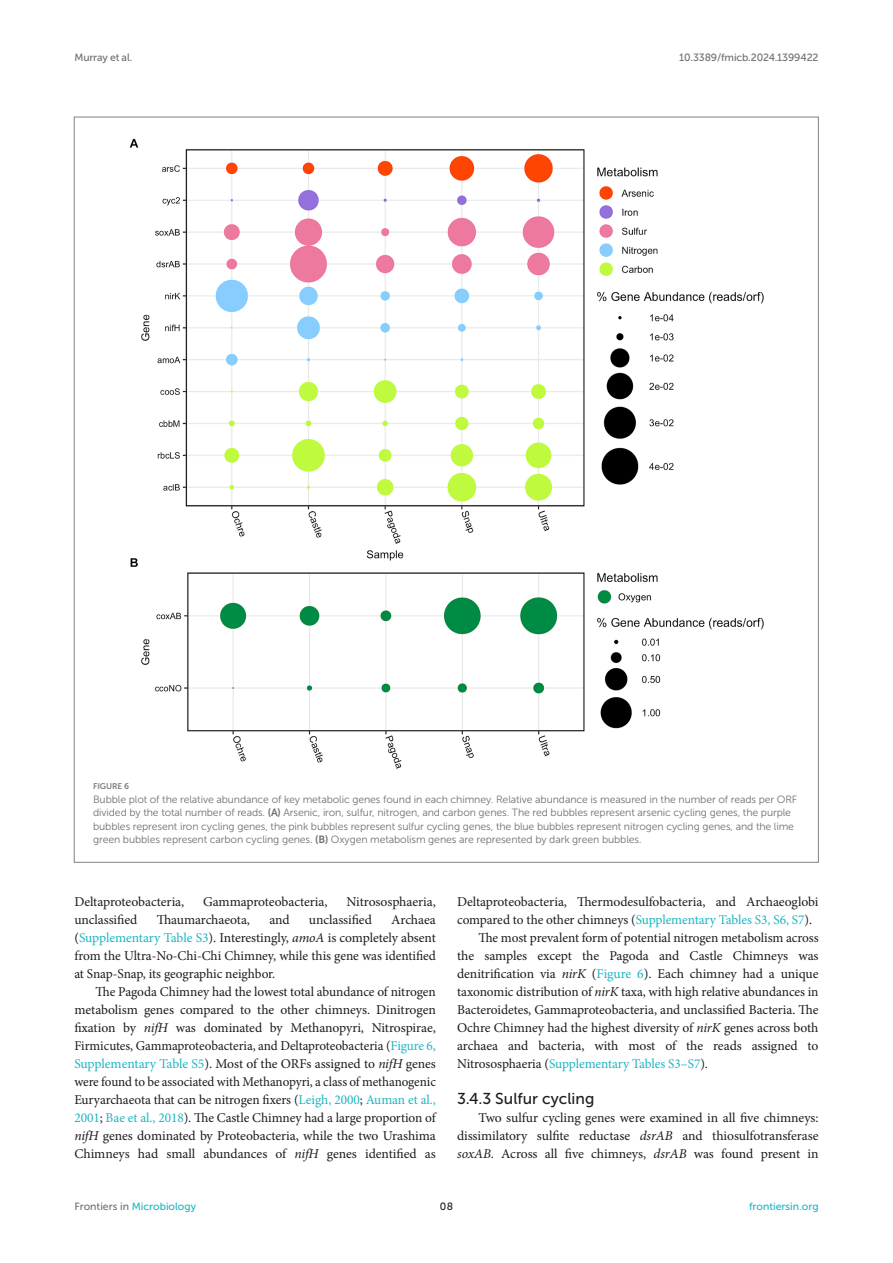
<style>
.page{position:relative;width:893px;height:1263px;background:#fff}
.page>*{position:absolute;margin:0;border:0;box-sizing:border-box;transform-origin:0 0}
.HEAD_3{font:15.75px "Museo Sans 500";color:#1b1c1b}
.TEXT{font:13.5px/18px "Minion Pro";letter-spacing:-.005em;color:#1b1c1b;text-align:justify}
.TEXT_FLUSH{font:13.5px/18px "Minion Pro";letter-spacing:-.005em;color:#1b1c1b;text-align:justify}
.FIG_LEG{font:10.5px/13.5px "Museo Sans 300";letter-spacing:-.01em;color:#706f70}
.t1{font:10.5px "Museo Sans 500";color:#1db5c3}
.t2{font:10.5px "Museo Sans 500";letter-spacing:-.015em;color:#706f70}
.t3{font:10.5px "Museo Sans 500";color:#1b1c1b}
.FIG_HD{font:8.25px "Museo Sans 700";letter-spacing:-.01em;color:#7e7f7f}
.s1{font-family:"Museo Sans 700"}
.s2{color:#1db5c3}
.s3{font-style:italic}
.s4{color:#706f70}
</style>
<div class="page">
<img style="left:129px;top:138px;width:635px;height:631px">
<p class="t2" style="left:74px;top:51px;width:59px">Murray et al.</p>
<p class="t2" style="left:679px;top:51px;width:141px">10.3389/fmicb.2024.1399422</p>
<p class="FIG_HD" style="left:93px;top:782px;width:37px">FIGURE 6</p>
<p class="FIG_LEG" style="left:93px;top:792px;width:706px">Bubble plot of the relative abundance of key metabolic genes found in each chimney. Relative abundance is measured in the number of reads per ORF divided by the total number of reads. <span class="s1">(A)</span> Arsenic, iron, sulfur, nitrogen, and carbon genes. The red bubbles represent arsenic cycling genes, the purple bubbles represent iron cycling genes, the pink bubbles represent sulfur cycling genes, the blue bubbles represent nitrogen cycling genes, and the lime green bubbles represent carbon cycling genes. <span class="s1">(B)</span> Oxygen metabolism genes are represented by dark green bubbles.</p>
<p class="TEXT_FLUSH" style="left:74px;top:893px;width:111px">Deltaproteobacteria,</p>
<p class="TEXT_FLUSH" style="left:203px;top:893px;width:126px">Gammaproteobacteria,</p>
<p class="TEXT_FLUSH" style="left:346px;top:893px;width:91px">Nitrososphaeria,</p>
<p class="TEXT_FLUSH" style="left:74px;top:911px;width:65px">unclassified</p>
<p class="TEXT_FLUSH" style="left:157px;top:911px;width:95px">Thaumarchaeota,</p>
<p class="TEXT_FLUSH" style="left:269px;top:911px;width:22px">and</p>
<p class="TEXT_FLUSH" style="left:309px;top:911px;width:65px">unclassified</p>
<p class="TEXT_FLUSH" style="left:74px;top:911px;width:363px;text-indent:317px">Archaea (<span class="s2">Supplementary Table S3</span>). Interestingly, <span class="s3">amoA</span> is completely absent from the Ultra-No-Chi-Chi Chimney, while this gene was identified at Snap-Snap, its geographic neighbor.</p>
<p class="TEXT" style="left:74px;top:983px;width:363px;text-indent:21px">The Pagoda Chimney had the lowest total abundance of nitrogen metabolism genes compared to the other chimneys. Dinitrogen fixation by <span class="s3">nifH</span> was dominated by Methanopyri, Nitrospirae, Firmicutes, Gammaproteobacteria, and Deltaproteobacteria (<span class="s2">Figure 6, Supplementary Table S5</span>). Most of the ORFs assigned to <span class="s3">nifH</span> genes were found to be associated with Methanopyri, a class of methanogenic Euryarchaeota that can be nitrogen fixers (<span class="s2">Leigh, 2000</span>; <span class="s2">Auman et al., 2001</span>; <span class="s2">Bae et al., 2018</span>). The Castle Chimney had a large proportion of <span class="s3">nifH</span> genes dominated by Proteobacteria, while the two Urashima Chimneys had small abundances of <span class="s3">nifH</span> genes identified as</p>
<p class="TEXT" style="left:457px;top:893px;width:363px">Deltaproteobacteria, Thermodesulfobacteria, and Archaeoglobi compared to the other chimneys (<span class="s2">Supplementary Tables S3, S6, S7</span>).</p>
<p class="TEXT" style="left:457px;top:929px;width:363px;text-indent:21px">The most prevalent form of potential nitrogen metabolism across the samples except the Pagoda and Castle Chimneys was denitrification via <span class="s3">nirK</span> (<span class="s2">Figure 6</span>). Each chimney had a unique taxonomic distribution of <span class="s3">nirK</span> taxa, with high relative abundances in Bacteroidetes, Gammaproteobacteria, and unclassified Bacteria. The Ochre Chimney had the highest diversity of <span class="s3">nirK</span> genes across both archaea and bacteria, with most of the reads assigned to Nitrososphaeria (<span class="s2">Supplementary Tables S3–S7</span>).</p>
<p class="HEAD_3" style="left:457px;top:1090px;width:139px">3.4.3 Sulfur cycling</p>
<p class="TEXT_FLUSH" style="left:457px;top:1109px;width:363px;text-indent:21px">Two sulfur cycling genes were examined in all five chimneys: dissimilatory sulfite reductase <span class="s3">dsrAB</span> and thiosulfotransferase <span class="s3">soxAB</span>. Across all five chimneys, <span class="s3">dsrAB</span> was found present in</p>
<p class="t1" style="left:74px;top:1200px;width:123px"><span class="s4">Frontiers in</span> Microbiology</p>
<p class="t3" style="left:440px;top:1200px;width:15px">08</p>
<p class="t1" style="left:749px;top:1200px;width:71px">frontiersin.org</p>
</div>
